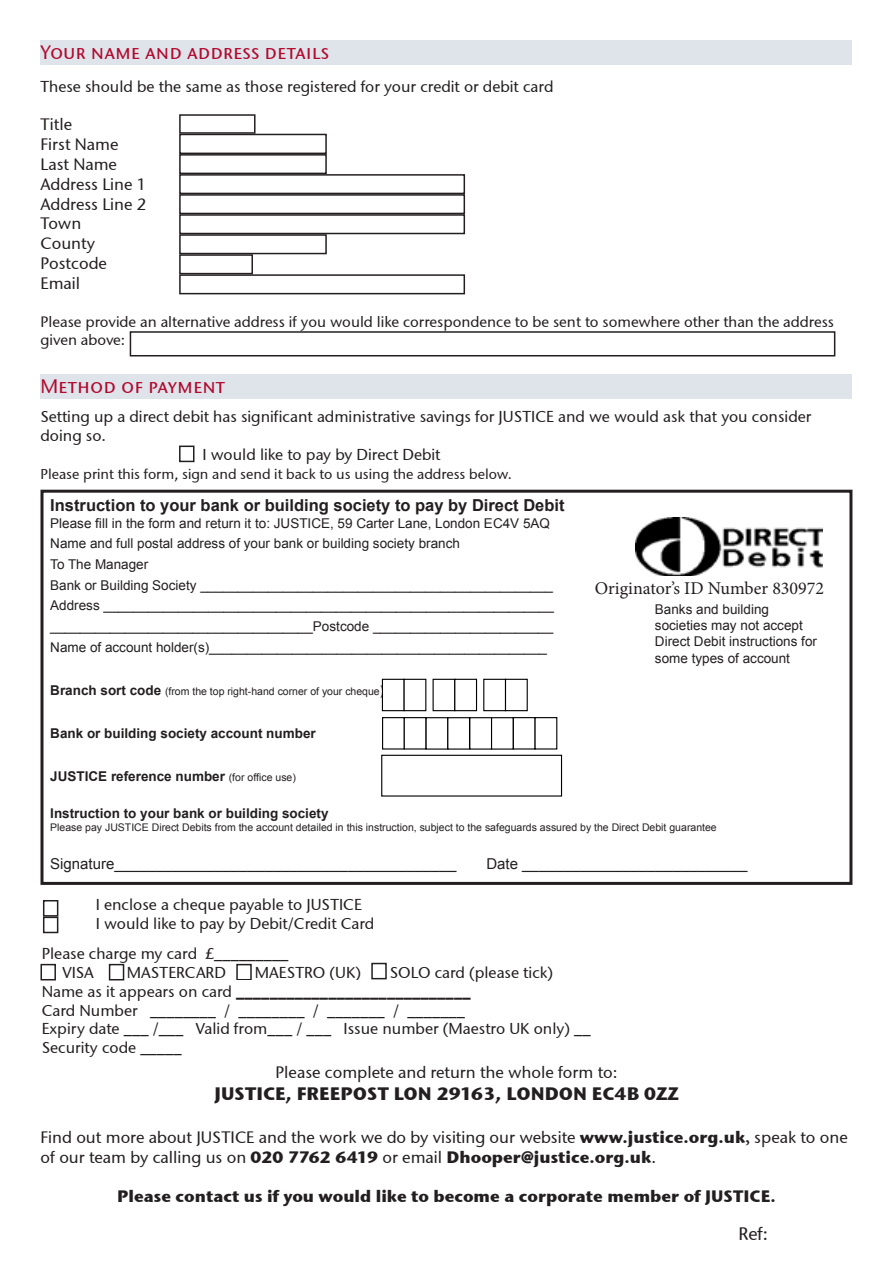
<style>
.page{position:relative;width:893px;height:1263px;background:#fff}
.page>*{position:absolute;margin:0;border:0;box-sizing:border-box;transform-origin:0 0}
.t1{font:19.5px "Stone Sans SCITCTT Medium";color:#b2092e}
.t2{font:18px "Stone Sans ITCTT Bold";color:#231f20}
.t3{font:18px "Minion Pro";color:#231f20}
.t4{font:18px "Stone Sans ITCTT Medium";color:#231f20}
.t5{font:16.5px/19.8px "Stone Sans ITCTT Medium";color:#231f20}
.t6{font:16.5px "Stone Sans ITCTT Bold";color:#231f20}
.t7{font:700 16.5px "Arial";color:#231f20}
.t8{font:15.75px/18.9px "Stone Sans ITCTT Medium";color:#231f20}
.t9{font:15.75px "Stone Sans ITCTT Bold";color:#231f20}
.t10{font:15px/18px "Stone Sans ITCTT Medium";color:#231f20}
.t11{font:15px "Arial";color:#231f20}
.t12{font:14.25px "Stone Sans ITCTT Medium";color:#231f20}
.t13{font:13.5px/20.7px "Arial";color:#231f20}
.t14{font:700 13.5px "Arial";color:#231f20}
.t15{font:10.5px "Arial";color:#231f20}
.s1{font-weight:700;font-size:13.5px}
.s2{font-size:13.5px}
.s3{font-weight:400;font-size:10.5px}
.s4{font-family:"Stone Sans ITCTT Medium"}
.s5{font-family:"Stone Sans ITCTT Bold"}
.s6{font-family:"Minion Pro";font-weight:700;font-stretch:condensed;font-size:18px}
</style>
<div class="page">
<div style="left:40px;top:375px;width:812px;height:24px;background:#dfe4eb"></div>
<div style="left:43px;top:900px;width:15px;height:16px;border:2px solid #231f20"></div>
<div style="left:179px;top:446px;width:15px;height:16px;border:2px solid #231f20"></div>
<div style="left:40px;top:490px;width:812px;height:395px;border:3px solid #231f20"></div>
<img style="left:636px;top:517px;width:186px;height:58px">
<div style="left:40px;top:964px;width:16px;height:16px;border:2px solid #231f20"></div>
<div style="left:109px;top:964px;width:15px;height:16px;border:2px solid #231f20"></div>
<div style="left:236px;top:964px;width:16px;height:16px;border:2px solid #231f20"></div>
<div style="left:371px;top:963px;width:16px;height:16px;border:2px solid #231f20"></div>
<div style="left:179px;top:134px;width:148px;height:20px;border:2px solid #231f20"></div>
<div style="left:179px;top:194px;width:286px;height:20px;border:2px solid #231f20"></div>
<div style="left:40px;top:41px;width:812px;height:24px;background:#dfe4eb"></div>
<div style="left:179px;top:114px;width:77px;height:20px;border:2px solid #231f20"></div>
<div style="left:179px;top:154px;width:148px;height:20px;border:2px solid #231f20"></div>
<div style="left:179px;top:174px;width:286px;height:20px;border:2px solid #231f20"></div>
<div style="left:179px;top:214px;width:286px;height:20px;border:2px solid #231f20"></div>
<div style="left:179px;top:234px;width:148px;height:20px;border:2px solid #231f20"></div>
<div style="left:179px;top:254px;width:74px;height:20px;border:2px solid #231f20"></div>
<div style="left:179px;top:274px;width:286px;height:20px;border:2px solid #231f20"></div>
<div style="left:130px;top:331px;width:705px;height:25px;border:2px solid #231f20"></div>
<div style="left:43px;top:916px;width:15px;height:17px;border:2px solid #231f20"></div>
<div style="left:382px;top:679px;width:23px;height:32px;border:1px solid #000"></div>
<div style="left:404px;top:679px;width:22px;height:32px;border:1px solid #000"></div>
<div style="left:433px;top:679px;width:22px;height:32px;border:1px solid #000"></div>
<div style="left:454px;top:679px;width:23px;height:32px;border:1px solid #000"></div>
<div style="left:483px;top:679px;width:23px;height:32px;border:1px solid #000"></div>
<div style="left:505px;top:679px;width:23px;height:32px;border:1px solid #000"></div>
<div style="left:381px;top:755px;width:181px;height:41px;border:1px solid #000"></div>
<div style="left:382px;top:717px;width:23px;height:32px;border:1px solid #000"></div>
<div style="left:404px;top:717px;width:23px;height:32px;border:1px solid #000"></div>
<div style="left:447px;top:717px;width:23px;height:33px;border:1px solid #000"></div>
<div style="left:469px;top:717px;width:23px;height:33px;border:1px solid #000"></div>
<div style="left:491px;top:717px;width:23px;height:33px;border:1px solid #000"></div>
<div style="left:513px;top:717px;width:23px;height:32px;border:1px solid #000"></div>
<div style="left:534px;top:717px;width:23px;height:32px;border:1px solid #000"></div>
<p class="t1" style="left:40px;top:41px;width:290px">Your name and address details</p>
<p class="t8" style="left:40px;top:77px;width:514px">These should be the same as those registered for your credit or debit card</p>
<p class="t5" style="left:40px;top:115px;width:33px">Title</p>
<p class="t5" style="left:40px;top:135px;width:79px">First Name</p>
<p class="t5" style="left:40px;top:154px;width:78px">Last Name</p>
<p class="t5" style="left:40px;top:174px;width:107px">Address Line 1</p>
<p class="t5" style="left:40px;top:194px;width:107px">Address Line 2</p>
<p class="t5" style="left:40px;top:214px;width:43px">Town</p>
<p class="t5" style="left:40px;top:234px;width:56px">County</p>
<p class="t5" style="left:40px;top:253px;width:68px">Postcode</p>
<p class="t5" style="left:40px;top:273px;width:41px">Email</p>
<p class="t10" style="left:40px;top:312px;width:795px">Please provide an alternative address if you would like correspondence to be sent to somewhere other than the address given above:</p>
<p class="t1" style="left:40px;top:375px;width:186px">Method of payment</p>
<p class="t8" style="left:40px;top:407px;width:772px">Setting up a direct debit has significant administrative savings for JUSTICE and we would ask that you consider doing so.</p>
<p class="t8" style="left:203px;top:445px;width:240px">I would like to pay by Direct Debit</p>
<p class="t12" style="left:40px;top:465px;width:473px">Please print this form, sign and send it back to us using the address below.</p>
<p class="t7" style="left:50px;top:495px;width:516px">Instruction to your bank or building society to pay by Direct Debit</p>
<p class="t13" style="left:50px;top:513px;width:505px">Please fill in the form and return it to: JUSTICE, 59 Carter Lane, London EC4V 5AQ Name and full postal address of your bank or building society branch<br>To The Manager<br>Bank or Building Society _______________________________________________ Address ____________________________________________________________ ___________________________________Postcode ________________________ Name of account holder(s)_____________________________________________</p>
<p class="t15" style="left:50px;top:684px;width:336px"><span class="s1">Branch sort code</span> (from the top right-hand corner of your cheque<span class="s2">)</span></p>
<p class="t14" style="left:50px;top:724px;width:267px">Bank or building society account number</p>
<p class="t14" style="left:50px;top:768px;width:247px">JUSTICE reference number <span class="s3">(for office use)</span></p>
<p class="t14" style="left:50px;top:805px;width:280px">Instruction to your bank or building society</p>
<p class="t15" style="left:50px;top:820px;width:668px">Please pay JUSTICE Direct Debits from the account detailed in this instruction, subject to the safeguards assured by the Direct Debit guarantee</p>
<p class="t11" style="left:50px;top:854px;width:408px">Signature_________________________________________</p>
<p class="t11" style="left:486px;top:854px;width:263px">Date ___________________________</p>
<p class="t3" style="left:595px;top:576px;width:231px">Originator’s ID Number 830972</p>
<p class="t13" style="left:655px;top:601px;width:164px;line-height:16.2px">Banks and building societies may not accept<br>Direct Debit instructions for some types of account</p>
<p class="t8" style="left:96px;top:895px;width:268px">I enclose a cheque payable to JUSTICE</p>
<p class="t8" style="left:96px;top:914px;width:280px">I would like to pay by Debit/Credit Card</p>
<p class="t8" style="left:42px;top:944px;width:248px">Please charge my card £_________</p>
<p class="t8" style="left:62px;top:963px;width:33px">VISA</p>
<p class="t8" style="left:127px;top:963px;width:101px">MASTERCARD</p>
<p class="t8" style="left:255px;top:963px;width:108px">MAESTRO (UK)</p>
<p class="t8" style="left:390px;top:963px;width:165px">SOLO card (please tick)</p>
<p class="t9" style="left:42px;top:981px;width:431px"><span class="s4">Name as it appears on card</span> ____________________________</p>
<p class="t8" style="left:42px;top:1000px;width:425px">Card Number ________ / ________ / _______ / _______</p>
<p class="t8" style="left:42px;top:1019px;width:550px">Expiry date ___ /___ Valid from___ / ___ Issue number (Maestro UK only) __</p>
<p class="t8" style="left:42px;top:1038px;width:141px">Security code _____</p>
<p class="t5" style="left:275px;top:1062px;width:344px">Please complete and return the whole form to:</p>
<p class="t2" style="left:214px;top:1082px;width:466px">JUSTICE, FREEPOST LON 29163, LONDON EC4B 0ZZ</p>
<p class="t5" style="left:40px;top:1127px;width:809px">Find out more about JUSTICE and the work we do by visiting our website <span class="s5">www.justice.org.uk</span><span class="s6">,</span> speak to one of our team by calling us on <span class="s5">020 7762 6419</span> or email <span class="s5">Dhooper@justice.org.uk</span>.</p>
<p class="t6" style="left:117px;top:1186px;width:660px">Please contact us if you would like to become a corporate member of JUSTICE.</p>
<p class="t4" style="left:738px;top:1222px;width:31px">Ref:</p>
</div>
